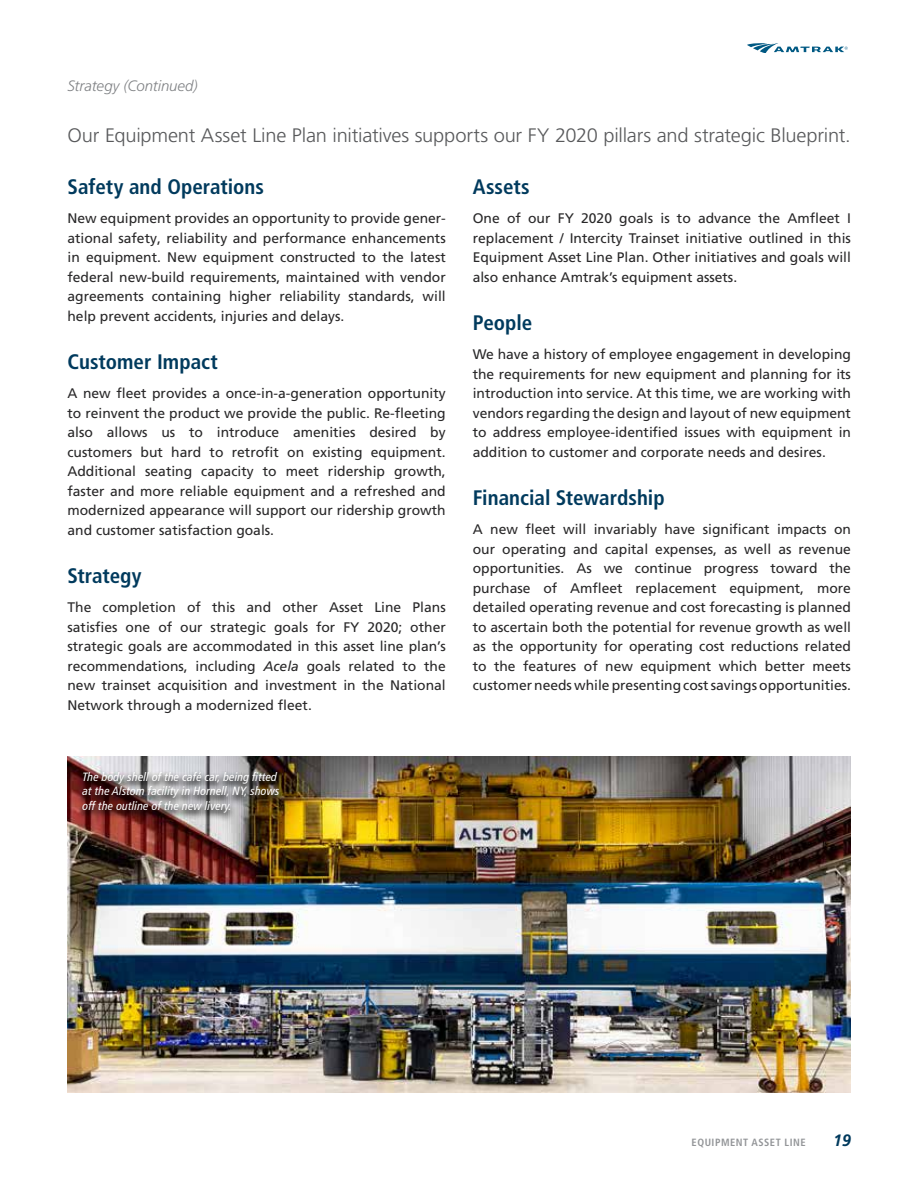
<style>
.page{position:relative;width:918px;height:1188px;background:#fff}
.page>*{position:absolute;margin:0;border:0;box-sizing:border-box;transform-origin:0 0}
.t1{font:700 condensed 21px "Frutiger LT Pro";color:#003a5d}
.t2{font:300 19.5px "Frutiger LT Pro";letter-spacing:-.01em;color:#58595b}
.t3{font:italic 700 16.5px "Frutiger LT Pro";color:#003a5d}
.t4{font:italic 300 15px "Frutiger LT Pro";letter-spacing:-.005em;color:#808285}
.t5{font:13.8px/19.5px "Frutiger LT Pro";color:#292829;text-align:justify}
.t6{font:italic condensed 12px/14.4px "Frutiger LT Pro";letter-spacing:.01em;color:#fff}
.t7{font:700 condensed 10.5px "Frutiger LT Pro";letter-spacing:.05em;color:#939598}
.s1{font-style:italic}
</style>
<div class="page">
<img style="left:68px;top:757px;width:783px;height:335px">
<div style="left:75px;top:769px;width:210px;height:54px;background:#000;opacity:.75"></div>
<svg style="left:747px;top:43px;width:101px;height:10px"></svg>
<p class="t4" style="left:68px;top:77px;width:132px">Strategy (Continued)</p>
<h2 class="t2" style="left:68px;top:124px;width:785px">Our Equipment Asset Line Plan initiatives supports our FY 2020 pillars and strategic Blueprint.</h2>
<h1 class="t1" style="left:68px;top:174px;width:198px">Safety and Operations</h1>
<p class="t5" style="left:68px;top:209px;width:380px">New equipment provides an opportunity to provide gener&shy;ational safety, reliability and performance enhancements in equipment. New equipment constructed to the latest federal new-build requirements, maintained with vendor agreements containing higher reliability standards, will help prevent accidents, injuries and delays.</p>
<h1 class="t1" style="left:68px;top:349px;width:152px">Customer Impact</h1>
<p class="t5" style="left:68px;top:384px;width:380px">A new fleet provides a once-in-a-generation opportunity to reinvent the product we provide the public. Re-fleeting also allows us to introduce amenities desired by customers but hard to retrofit on existing equipment.<br>Additional seating capacity to meet ridership growth, faster and more reliable equipment and a refreshed and modernized appearance will support our ridership growth and customer satisfaction goals.</p>
<h1 class="t1" style="left:68px;top:563px;width:75px">Strategy</h1>
<p class="t5" style="left:68px;top:598px;width:380px">The completion of this and other Asset Line Plans satisfies one of our strategic goals for FY 2020; other strategic goals are accommodated in this asset line plan’s recommendations, including <span class="s1">Acela</span> goals related to the new trainset acquisition and investment in the National Network through a modernized fleet.</p>
<p class="t6" style="left:82px;top:769px;width:199px">The body shell of the café car, being fitted at the Alstom facility in Hornell, NY, shows off the outline of the new livery.</p>
<h1 class="t1" style="left:473px;top:174px;width:59px">Assets</h1>
<p class="t5" style="left:473px;top:209px;width:380px">One of our FY 2020 goals is to advance the Amfleet I replacement / Intercity Trainset initiative outlined in this Equipment Asset Line Plan. Other initiatives and goals will also enhance Amtrak’s equipment assets.</p>
<h1 class="t1" style="left:473px;top:310px;width:61px">People</h1>
<p class="t5" style="left:473px;top:345px;width:380px">We have a history of employee engagement in developing the requirements for new equipment and planning for its introduction into service. At this time, we are working with vendors regarding the design and layout of new equipment to address employee-identified issues with equipment in addition to customer and corporate needs and desires.</p>
<h1 class="t1" style="left:473px;top:485px;width:193px">Financial Stewardship</h1>
<p class="t5" style="left:473px;top:520px;width:380px">A new fleet will invariably have significant impacts on our operating and capital expenses, as well as revenue opportunities. As we continue progress toward the purchase of Amfleet replacement equipment, more detailed operating revenue and cost forecasting is planned to ascertain both the potential for revenue growth as well as the opportunity for operating cost reductions related to the features of new equipment which better meets customer needs while presenting cost savings opportunities.</p>
<p class="t7" style="left:692px;top:1137px;width:27px">Equipme</p>
<p class="t7" style="left:736px;top:1137px;width:70px">nt Asset Line</p>
<p class="t3" style="left:833px;top:1131px;width:19px">19</p>
</div>
